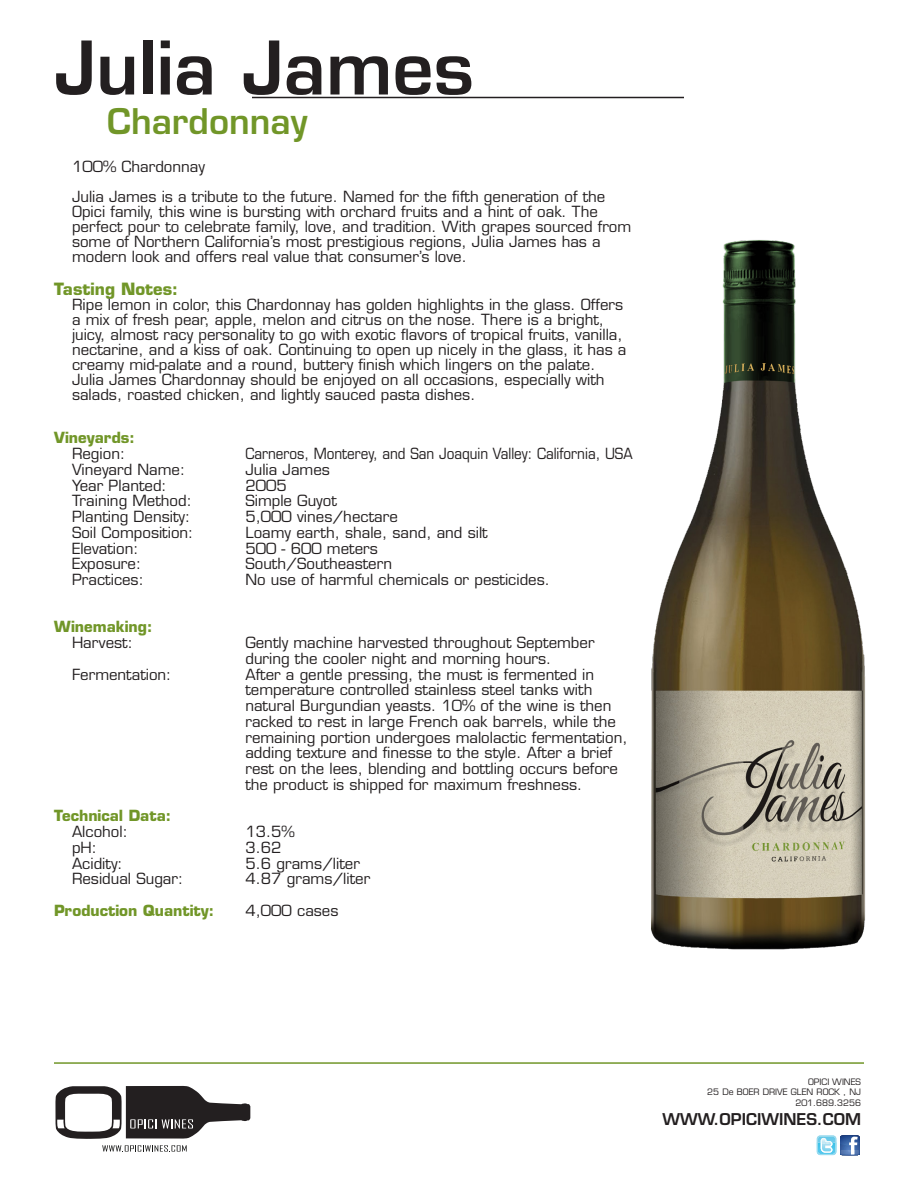
<style>
.page{position:relative;width:918px;height:1188px;background:#fff}
.page>*{position:absolute;margin:0;border:0;box-sizing:border-box;transform-origin:0 0}
.t1{font:600 72px "Eurostile LT Std";color:#231f20}
.t2{font:600 34.5px "Eurostile LT Std";color:#719628}
.t3{font:700 16.5px "Eurostile LT Std";color:#719628}
.t4{font:600 15.9px "Eurostile LT Std";color:#231f20}
.t5{font:15px/15px "Eurostile LT Std";color:#231f20}
.t6{font:700 15px "Eurostile LT Std";color:#719628}
.t7{font:15px "Eurostile LT Std";color:#231f20;scale:.9 1}
.t8{font:8.7px/10.4px "Eurostile LT Std";color:#231f20;text-align:right}
</style>
<div class="page">
<hr style="left:252px;top:97px;width:432px;height:1px;background:#231f20">
<hr style="left:54px;top:1062px;width:810px;height:2px;background:#719628">
<svg style="left:102px;top:1145px;width:85px;height:7px"></svg>
<svg style="left:55px;top:1086px;width:195px;height:53px"></svg>
<svg style="left:817px;top:1135px;width:43px;height:20px"></svg>
<img style="left:651px;top:240px;width:215px;height:709px">
<p class="t1" style="left:54px;top:23px;width:421px">Julia James</p>
<p class="t2" style="left:107px;top:99px;width:202px">Chardonnay</p>
<p class="t5" style="left:72px;top:159px;width:135px">100% Chardonnay</p>
<p class="t5" style="left:72px;top:189px;width:561px">Julia James is a tribute to the future. Named for the fifth generation of the Opici family, this wine is bursting with orchard fruits and a hint of oak. The perfect pour to celebrate family, love, and tradition. With grapes sourced from some of Northern California’s most prestigious regions, Julia James has a modern look and offers real value that consumer’s love.</p>
<p class="t3" style="left:54px;top:279px;width:126px">Tasting Notes:</p>
<p class="t5" style="left:72px;top:297px;width:556px">Ripe lemon in color, this Chardonnay has golden highlights in the glass. Offers a mix of fresh pear, apple, melon and citrus on the nose. There is a bright, juicy, almost racy personality to go with exotic flavors of tropical fruits, vanilla, nectarine, and a kiss of oak. Continuing to open up nicely in the glass, it has a creamy mid-palate and a round, buttery finish which lingers on the palate.</p>
<p class="t5" style="left:72px;top:372px;width:534px">Julia James Chardonnay should be enjoyed on all occasions, especially with salads, roasted chicken, and lightly sauced pasta dishes.</p>
<p class="t6" style="left:54px;top:429px;width:83px">Vineyards:</p>
<p class="t5" style="left:72px;top:446px;width:55px">Region:</p>
<p class="t5" style="left:72px;top:462px;width:115px">Vineyard Name:</p>
<p class="t5" style="left:72px;top:478px;width:96px">Year Planted:</p>
<p class="t5" style="left:72px;top:494px;width:121px">Training Method:</p>
<p class="t5" style="left:72px;top:509px;width:120px">Planting Density:</p>
<p class="t5" style="left:72px;top:525px;width:123px">Soil Composition:</p>
<p class="t5" style="left:72px;top:541px;width:68px">Elevation:</p>
<p class="t5" style="left:72px;top:557px;width:71px">Exposure:</p>
<p class="t5" style="left:72px;top:572px;width:73px">Practices:</p>
<p class="t6" style="left:54px;top:618px;width:100px">Winemaking:</p>
<p class="t5" style="left:72px;top:635px;width:62px">Harvest:</p>
<p class="t5" style="left:72px;top:667px;width:101px">Fermentation:</p>
<p class="t6" style="left:54px;top:807px;width:119px">Technical Data:</p>
<p class="t5" style="left:72px;top:824px;width:57px">Alcohol:</p>
<p class="t5" style="left:72px;top:840px;width:27px">pH:</p>
<p class="t5" style="left:72px;top:856px;width:52px">Acidity:</p>
<p class="t5" style="left:72px;top:872px;width:113px">Residual Sugar:</p>
<p class="t6" style="left:54px;top:901px;width:162px">Production Quantity:</p>
<p class="t7" style="left:245px;top:445px;width:432px">Carneros, Monterey, and San Joaquin Valley: California, USA</p>
<p class="t5" style="left:245px;top:462px;width:86px">Julia James</p>
<p class="t5" style="left:245px;top:478px;width:43px">2005</p>
<p class="t5" style="left:245px;top:494px;width:93px">Simple Guyot</p>
<p class="t5" style="left:245px;top:509px;width:154px">5,000 vines/hectare</p>
<p class="t5" style="left:245px;top:525px;width:244px">Loamy earth, shale, sand, and silt</p>
<p class="t5" style="left:245px;top:541px;width:134px">500 - 600 meters</p>
<p class="t5" style="left:245px;top:557px;width:148px">South/Southeastern</p>
<p class="t5" style="left:245px;top:572px;width:306px">No use of harmful chemicals or pesticides.</p>
<p class="t5" style="left:245px;top:635px;width:351px;line-height:15.8px">Gently machine harvested throughout September during the cooler night and morning hours.</p>
<p class="t5" style="left:245px;top:666px;width:384px;line-height:15.8px">After a gentle pressing, the must is fermented in temperature controlled stainless steel tanks with natural Burgundian yeasts. 10% of the wine is then racked to rest in large French oak barrels, while the remaining portion undergoes malolactic fermentation, adding texture and finesse to the style. After a brief rest on the lees, blending and bottling occurs before the product is shipped for maximum freshness.</p>
<p class="t5" style="left:245px;top:824px;width:51px">13.5%</p>
<p class="t5" style="left:245px;top:840px;width:38px">3.62</p>
<p class="t5" style="left:245px;top:856px;width:116px">5.6 grams/liter</p>
<p class="t5" style="left:245px;top:872px;width:126px">4.87 grams/liter</p>
<p class="t5" style="left:245px;top:903px;width:95px">4,000 cases</p>
<p class="t8" style="left:707px;top:1077px;width:155px">OPICI WINES<br>25 De BOER DRIVE GLEN ROCK , NJ<br>201.689.3256</p>
<p class="t4" style="left:662px;top:1109px;width:200px">WWW.OPICIWINES.COM</p>
</div>
